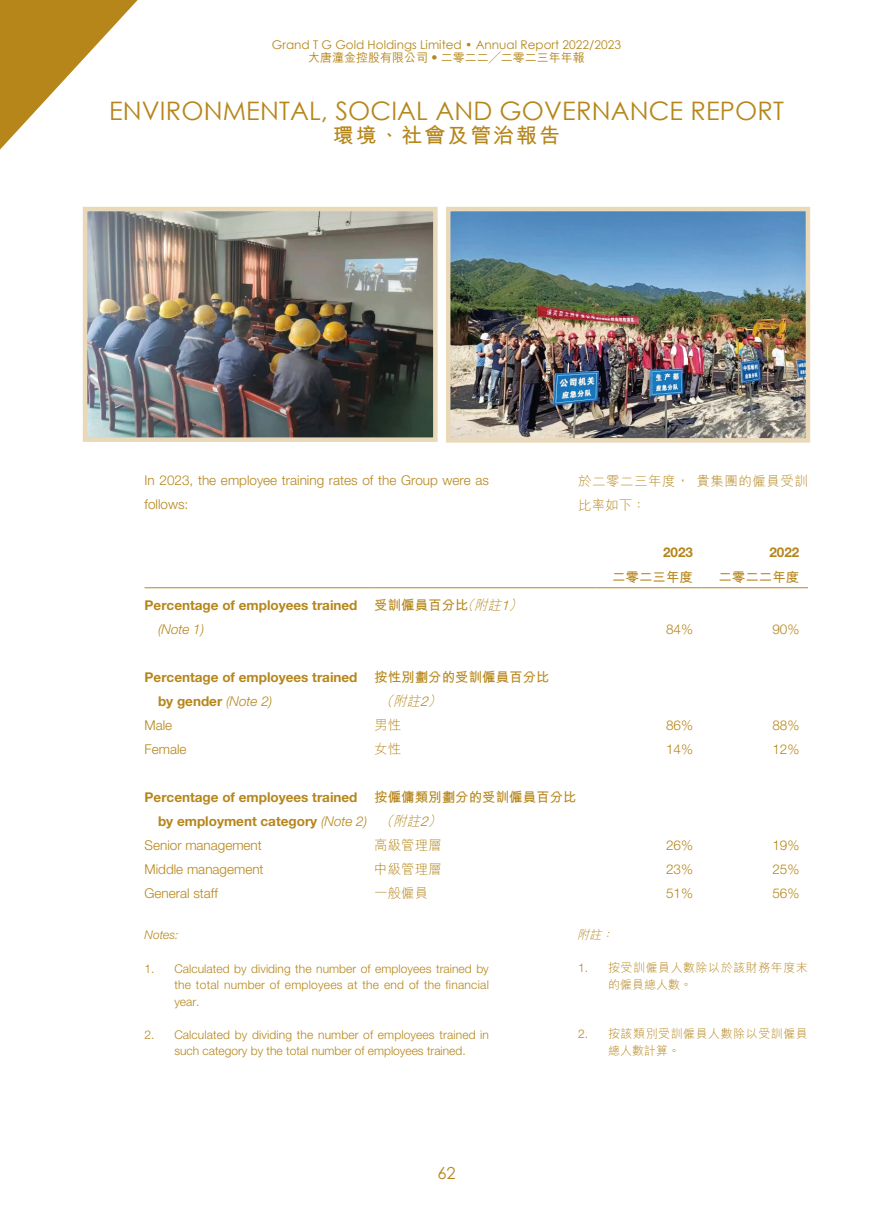
<style>
.page{position:relative;width:893px;height:1212px;background:#fff}
.page>*{position:absolute;margin:0;border:0;box-sizing:border-box;transform-origin:0 0}
.t1{font:25.5px "Century Gothic";letter-spacing:.005em;color:#b6861b}
.t2{font:700 21px "M Hei HK";letter-spacing:.09em;color:#b6861b}
.t3{font:16.5px "Century Gothic";color:#b6861b}
.t4{font:300 13.5px/24px "Helvetica Neue LT Std";color:#b6861b}
.t5{font:700 13.5px/24px "Helvetica Neue LT Std";color:#b6861b}
.t6{font:700 13.5px/24px "M Hei HK";color:#b6861b}
.t7{font:300 13.5px/24px "M Hei HK";letter-spacing:.035em;color:#b6861b}
.t8{font:300 13.5px "M Hei HK";color:#b6861b}
.t9{font:italic 300 13.5px "Helvetica Neue LT Std";color:#b6861b}
.t10{font:300 12px/16.5px "Helvetica Neue LT Std";letter-spacing:.01em;color:#b6861b;text-align:justify}
.t11{font:300 12px/16.5px "M Hei HK";letter-spacing:.045em;color:#b6861b}
.t12{font:12px "Century Gothic";color:#b6861b}
.t13{font:500 12px "M Hei HK";color:#b6861b}
.t14{font:italic 300 12px "Helvetica Neue LT Std";color:#b6861b}
.t15{font:italic 300 12px "M Hei HK";color:#b6861b}
.s1{font-weight:300;font-style:italic}
.s2{font-family:"Helvetica Neue LT Std";font-weight:300;font-style:italic}
.s3{font-family:"Helvetica Neue LT Std"}
</style>
<div class="page">
<svg style="left:0;top:0;width:138px;height:150px"></svg>
<img style="left:88px;top:212px;width:345px;height:225px">
<div style="left:83px;top:207px;width:355px;height:235px;border:4px solid #e9d9b9"></div>
<img style="left:451px;top:212px;width:354px;height:226px">
<div style="left:446px;top:207px;width:364px;height:236px;border:4px solid #e9d9b9"></div>
<hr style="left:145px;top:587px;width:229px;height:1px;background:#b6861b">
<hr style="left:374px;top:587px;width:221px;height:1px;background:#b6861b">
<hr style="left:595px;top:587px;width:107px;height:1px;background:#b6861b">
<hr style="left:702px;top:587px;width:106px;height:1px;background:#b6861b">
<p class="t12" style="left:272px;top:36px;width:350px">Grand T G Gold Holdings Limited • Annual Report 2022/2023</p>
<p class="t13" style="left:308px;top:49px;width:278px">大唐潼金控股有限公司•二零二二╱二零二三年年報</p>
<h1 class="t1" style="left:109px;top:93px;width:676px">ENVIRONMENTAL, SOCIAL AND GOVERNANCE REPORT</h1>
<h2 class="t2" style="left:333px;top:120px;width:229px">環境、社會及管治報告</h2>
<p class="t4" style="left:145px;top:467px;width:346px">In 2023, the employee training rates of the Group were as follows:</p>
<p class="t5" style="left:145px;top:593px;width:214px">Percentage of employees trained</p>
<p class="t9" style="left:158px;top:621px;width:48px">(Note 1)</p>
<p class="t6" style="left:374px;top:592px;width:153px">受訓僱員百分比<span class="s1">（附註</span><span class="s2">1</span><span class="s1">）</span></p>
<p class="t7" style="left:578px;top:469px;width:231px">於二零二三年度，貴集團的僱員受訓比率如下：</p>
<p class="t5" style="left:663px;top:540px;width:32px">2023</p>
<p class="t5" style="left:769px;top:540px;width:32px">2022</p>
<p class="t6" style="left:612px;top:564px;width:82px">二零二三年度</p>
<p class="t6" style="left:718px;top:564px;width:82px">二零二二年度</p>
<p class="t4" style="left:666px;top:617px;width:29px">84%</p>
<p class="t4" style="left:772px;top:617px;width:29px">90%</p>
<p class="t5" style="left:158px;top:665px;width:201px;text-indent:-13px">Percentage of employees trained by gender <span class="s1">(Note 2)</span></p>
<p class="t6" style="left:380px;top:664px;width:172px;text-indent:-5px">按性別劃分的受訓僱員百分比<span class="s1">（附註</span><span class="s2">2</span><span class="s1">）</span></p>
<p class="t4" style="left:145px;top:713px;width:29px">Male</p>
<p class="t8" style="left:374px;top:718px;width:28px">男性</p>
<p class="t4" style="left:666px;top:713px;width:29px">86%</p>
<p class="t4" style="left:772px;top:713px;width:29px">88%</p>
<p class="t4" style="left:145px;top:737px;width:44px">Female</p>
<p class="t8" style="left:374px;top:742px;width:28px">女性</p>
<p class="t4" style="left:666px;top:737px;width:29px">14%</p>
<p class="t4" style="left:772px;top:737px;width:29px">12%</p>
<p class="t5" style="left:158px;top:785px;width:211px;text-indent:-13px">Percentage of employees trained by employment category <span class="s1">(Note 2)</span></p>
<p class="t6" style="left:380px;top:784px;width:199px;text-indent:-5px">按僱傭類別劃分的受訓僱員百分比<span class="s1">（附註</span><span class="s2">2</span><span class="s1">）</span></p>
<p class="t4" style="left:145px;top:833px;width:119px">Senior management</p>
<p class="t8" style="left:374px;top:838px;width:69px">高級管理層</p>
<p class="t4" style="left:666px;top:833px;width:29px">26%</p>
<p class="t4" style="left:772px;top:833px;width:29px">19%</p>
<p class="t4" style="left:145px;top:857px;width:121px">Middle management</p>
<p class="t8" style="left:374px;top:862px;width:69px">中級管理層</p>
<p class="t4" style="left:666px;top:857px;width:29px">23%</p>
<p class="t4" style="left:772px;top:857px;width:29px">25%</p>
<p class="t4" style="left:145px;top:881px;width:75px">General staff</p>
<p class="t8" style="left:374px;top:886px;width:56px">一般僱員</p>
<p class="t4" style="left:666px;top:881px;width:29px">51%</p>
<p class="t4" style="left:772px;top:881px;width:29px">56%</p>
<p class="t15" style="left:577px;top:928px;width:41px">附註：</p>
<p class="t11" style="left:608px;top:959px;width:201px;text-indent:-30px"><span class="s3">1.</span> 按受訓僱員人數除以於該財務年度末的僱員總人數。</p>
<p class="t11" style="left:608px;top:1025px;width:201px;text-indent:-30px"><span class="s3">2.</span> 按該類別受訓僱員人數除以受訓僱員總人數計算。</p>
<p class="t14" style="left:145px;top:928px;width:36px">Notes:</p>
<p class="t10" style="left:174px;top:960px;width:316px;text-indent:-30px">1. Calculated by dividing the number of employees trained by the total number of employees at the end of the financial year.</p>
<p class="t10" style="left:145px;top:1026px;width:346px;text-align:center">2. Calculated by dividing the number of employees trained in such category by the total number of employees trained.</p>
<h3 class="t3" style="left:437px;top:1162px;width:20px">62</h3>
</div>
